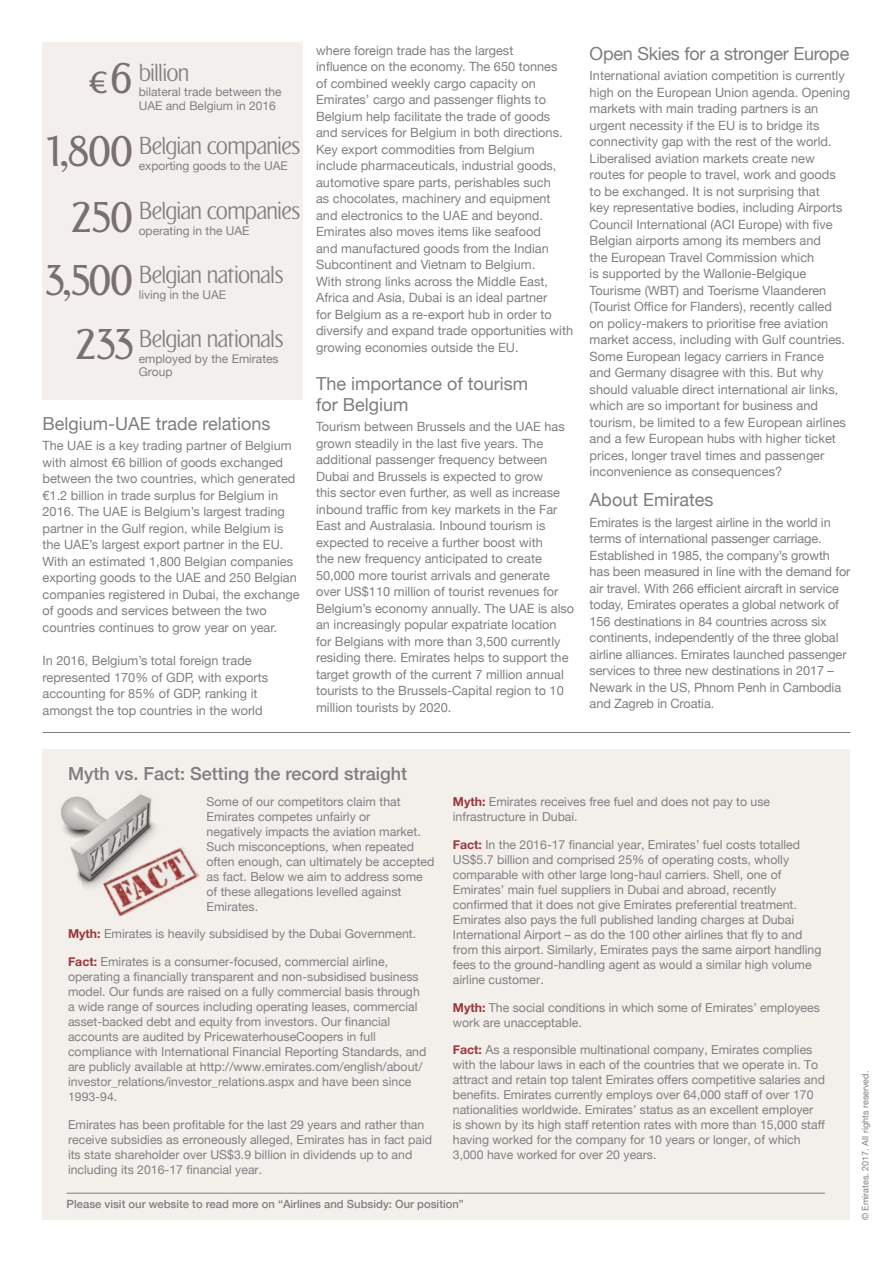
<style>
.page{position:relative;width:893px;height:1263px;background:#fff}
.page>*{position:absolute;margin:0;border:0;box-sizing:border-box;transform-origin:0 0}
.t1{font:500 42px "Emirates";letter-spacing:-.045em;color:#79716f}
.t2{font:500 30px "Emirates";color:#79716f}
.t3{font:300 24px "Emirates";letter-spacing:-.035em;color:#807f83}
.t4{font:18px/21px "Helvetica Neue";color:#807c81}
.t5{font:500 18px "Helvetica Neue";color:#807c81}
.t6{font:12.75px/16.5px "Helvetica Neue";color:#807f83}
.t7{font:12.3px/15px "Helvetica Neue";color:#807f83}
.t8{font:12px/13.5px "Helvetica Neue";color:#807f83}
.t9{font:500 11.25px "Helvetica Neue";color:#807c81}
.t10{font:9px "Helvetica Neue";color:#807f83}
.s1{font-size:42px}
.s2{font-weight:700;color:#9f3638}
</style>
<div class="page">
<div style="left:43px;top:749px;width:807px;height:471px;background:#f3f0eb"></div>
<img style="left:61px;top:794px;width:95px;height:94px">
<img style="left:103px;top:846px;width:97px;height:71px">
<hr style="left:67px;top:1193px;width:758px;height:1px;background:#807c81">
<div style="left:43px;top:43px;width:260px;height:357px;background:#f2efec"></div>
<hr style="left:43px;top:732px;width:807px;height:1px;background:#807c81">
<h2 class="t2" style="left:88px;top:60px;width:47px">€ <span class="s1">6</span></h2>
<h3 class="t3" style="left:139px;top:55px;width:52px">billion</h3>
<p class="t8" style="left:139px;top:86px;width:144px">bilateral trade between the<br>UAE and Belgium in 2016</p>
<h1 class="t1" style="left:45px;top:120px;width:90px">1,800</h1>
<h3 class="t3" style="left:139px;top:128px;width:163px">Belgian companies</h3>
<p class="t8" style="left:139px;top:159px;width:151px">exporting goods to the UAE</p>
<h3 class="t3" style="left:139px;top:193px;width:163px">Belgian companies</h3>
<h1 class="t1" style="left:71px;top:186px;width:64px">250</h1>
<p class="t8" style="left:139px;top:225px;width:112px">operating in the UAE</p>
<h1 class="t1" style="left:44px;top:250px;width:91px">3,500</h1>
<h3 class="t3" style="left:139px;top:257px;width:147px">Belgian nationals</h3>
<p class="t8" style="left:139px;top:288px;width:89px">living in the UAE</p>
<h3 class="t3" style="left:139px;top:321px;width:147px">Belgian nationals</h3>
<p class="t8" style="left:139px;top:352px;width:141px">employed by the Emirates<br>Group</p>
<h1 class="t1" style="left:75px;top:314px;width:60px">233</h1>
<h3 class="t4" style="left:43px;top:414px;width:230px">Belgium-UAE trade relations</h3>
<p class="t6" style="left:43px;top:438px;width:259px">The UAE is a key trading partner of Belgium with almost €6 billion of goods exchanged between the two countries, which generated €1.2 billion in trade surplus for Belgium in 2016. The UAE is Belgium’s largest trading partner in the Gulf region, while Belgium is the UAE’s largest export partner in the EU.<br>With an estimated 1,800 Belgian companies exporting goods to the UAE and 250 Belgian companies registered in Dubai, the exchange of goods and services between the two countries continues to grow year on year.</p>
<p class="t6" style="left:43px;top:653px;width:227px">In 2016, Belgium’s total foreign trade represented 170% of GDP, with exports accounting for 85% of GDP, ranking it amongst the top countries in the world</p>
<p class="t6" style="left:316px;top:43px;width:259px">where foreign trade has the largest<br>influence on the economy. The 650 tonnes<br>of combined weekly cargo capacity on Emirates’ cargo and passenger flights to Belgium help facilitate the trade of goods and services for Belgium in both directions.<br>Key export commodities from Belgium include pharmaceuticals, industrial goods, automotive spare parts, perishables such<br>as chocolates, machinery and equipment and electronics to the UAE and beyond.<br>Emirates also moves items like seafood<br>and manufactured goods from the Indian Subcontinent and Vietnam to Belgium.<br>With strong links across the Middle East, Africa and Asia, Dubai is an ideal partner<br>for Belgium as a re-export hub in order to diversify and expand trade opportunities with growing economies outside the EU.</p>
<h3 class="t4" style="left:316px;top:374px;width:214px">The importance of tourism for Belgium</h3>
<p class="t6" style="left:316px;top:419px;width:260px">Tourism between Brussels and the UAE has grown steadily in the last five years. The additional passenger frequency between Dubai and Brussels is expected to grow<br>this sector even further, as well as increase inbound traffic from key markets in the Far East and Australasia. Inbound tourism is expected to receive a further boost with<br>the new frequency anticipated to create 50,000 more tourist arrivals and generate over US$110 million of tourist revenues for Belgium’s economy annually. The UAE is also an increasingly popular expatriate location for Belgians with more than 3,500 currently residing there. Emirates helps to support the target growth of the current 7 million annual tourists to the Brussels-Capital region to 10 million tourists by 2020.</p>
<h3 class="t4" style="left:590px;top:44px;width:261px">Open Skies for a stronger Europe</h3>
<p class="t6" style="left:590px;top:68px;width:262px">International aviation competition is currently high on the European Union agenda. Opening markets with main trading partners is an urgent necessity if the EU is to bridge its connectivity gap with the rest of the world.<br>Liberalised aviation markets create new routes for people to travel, work and goods to be exchanged. It is not surprising that<br>key representative bodies, including Airports Council International (ACI Europe) with five Belgian airports among its members and<br>the European Travel Commission which<br>is supported by the Wallonie-Belgique Tourisme (WBT) and Toerisme Vlaanderen (Tourist Office for Flanders), recently called<br>on policy-makers to prioritise free aviation market access, including with Gulf countries.<br>Some European legacy carriers in France<br>and Germany disagree with this. But why should valuable direct international air links, which are so important for business and tourism, be limited to a few European airlines and a few European hubs with higher ticket prices, longer travel times and passenger inconvenience as consequences?</p>
<h3 class="t4" style="left:590px;top:490px;width:125px">About Emirates</h3>
<p class="t6" style="left:590px;top:515px;width:262px">Emirates is the largest airline in the world in terms of international passenger carriage.<br>Established in 1985, the company’s growth has been measured in line with the demand for air travel. With 266 efficient aircraft in service today, Emirates operates a global network of 156 destinations in 84 countries across six continents, independently of the three global airline alliances. Emirates launched passenger services to three new destinations in 2017 – Newark in the US, Phnom Penh in Cambodia and Zagreb in Croatia.</p>
<h3 class="t5" style="left:68px;top:759px;width:341px">Myth vs. Fact: Setting the record straight</h3>
<p class="t7" style="left:207px;top:794px;width:229px">Some of our competitors claim that Emirates competes unfairly or<br>negatively impacts the aviation market.<br>Such misconceptions, when repeated often enough, can ultimately be accepted as fact. Below we aim to address some of these allegations levelled against Emirates.</p>
<p class="t7" style="left:68px;top:927px;width:350px"><span class="s2">Myth:</span> Emirates is heavily subsidised by the Dubai Government.</p>
<p class="t7" style="left:68px;top:955px;width:360px"><span class="s2">Fact:</span> Emirates is a consumer-focused, commercial airline, operating a financially transparent and non-subsidised business model. Our funds are raised on a fully commercial basis through a wide range of sources including operating leases, commercial asset-backed debt and equity from investors. Our financial accounts are audited by PricewaterhouseCoopers in full compliance with International Financial Reporting Standards, and are publicly available at http://www.emirates.com/english/about/ investor_relations/investor_relations.aspx and have been since 1993-94.</p>
<p class="t7" style="left:68px;top:1118px;width:366px">Emirates has been profitable for the last 29 years and rather than receive subsidies as erroneously alleged, Emirates has in fact paid its state shareholder over US$3.9 billion in dividends up to and including its 2016-17 financial year.</p>
<p class="t7" style="left:453px;top:795px;width:319px"><span class="s2">Myth:</span> Emirates receives free fuel and does not pay to use infrastructure in Dubai.</p>
<p class="t7" style="left:453px;top:837px;width:370px"><span class="s2">Fact:</span> In the 2016-17 financial year, Emirates’ fuel costs totalled US$5.7 billion and comprised 25% of operating costs, wholly comparable with other large long-haul carriers. Shell, one of Emirates’ main fuel suppliers in Dubai and abroad, recently confirmed that it does not give Emirates preferential treatment.<br>Emirates also pays the full published landing charges at Dubai International Airport – as do the 100 other airlines that fly to and from this airport. Similarly, Emirates pays the same airport handling fees to the ground-handling agent as would a similar high volume airline customer.</p>
<p class="t7" style="left:453px;top:1000px;width:369px"><span class="s2">Myth:</span> The social conditions in which some of Emirates’ employees work are unacceptable.</p>
<p class="t7" style="left:453px;top:1043px;width:374px"><span class="s2">Fact:</span> As a responsible multinational company, Emirates complies with the labour laws in each of the countries that we operate in. To attract and retain top talent Emirates offers competitive salaries and benefits. Emirates currently employs over 64,000 staff of over 170 nationalities worldwide. Emirates’ status as an excellent employer is shown by its high staff retention rates with more than 15,000 staff having worked for the company for 10 years or longer, of which 3,000 have worked for over 20 years.</p>
<p class="t9" style="left:67px;top:1195px;width:399px">Please visit our website to read more on “Airlines and Subsidy: Our position”</p>
<p class="t10" style="left:859px;top:1220px;width:151px;rotate:-90deg">© Emirates. 2017. All rights reserved.</p>
</div>
